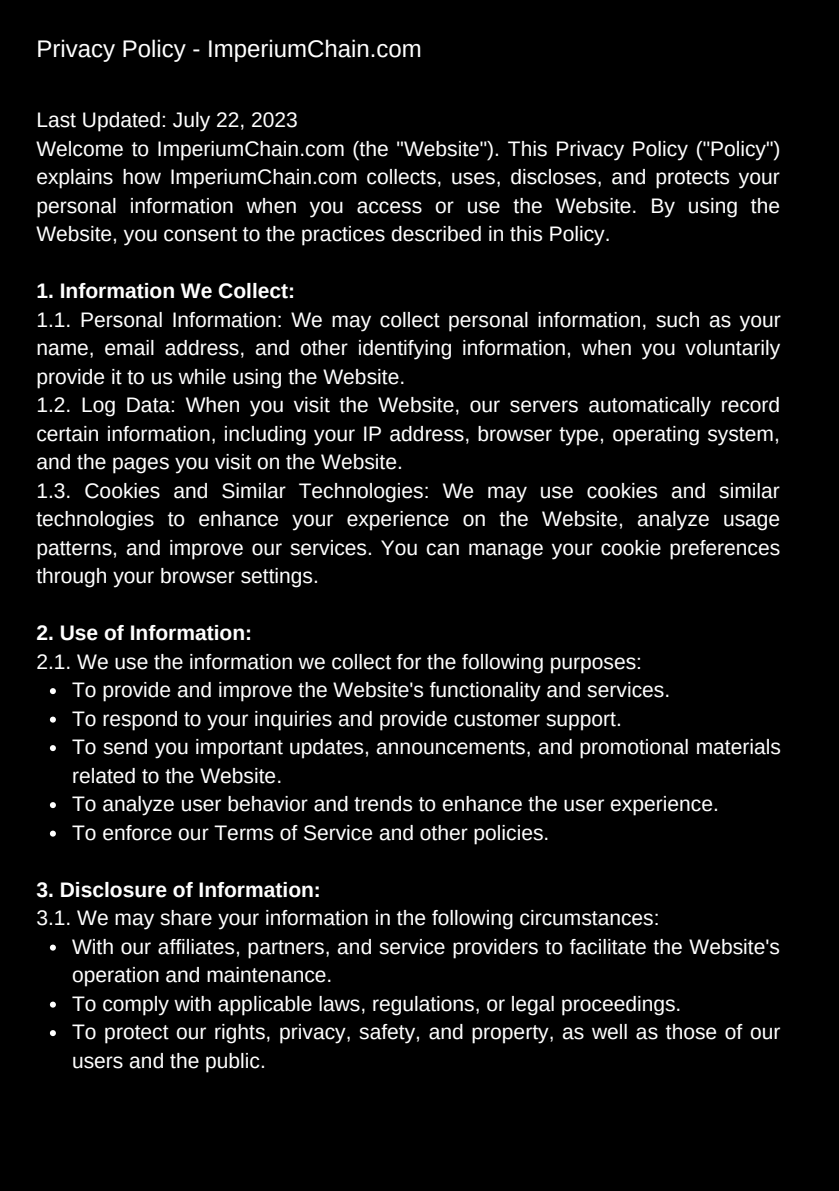
<style>
.page{position:relative;width:839px;height:1191px;background:#fff}
.page>*{position:absolute;margin:0;border:0;box-sizing:border-box;transform-origin:0 0}
.t1{font:24px "Arimo";color:#fff}
.t2{font:21px/28.4px "Arimo";color:#fff;text-align:justify}
.t3{font:700 21px "Arimo";color:#fff}
</style>
<div class="page">
<div style="left:0;top:0;width:838px;height:1191px;background:#000"></div>
<svg style="left:50px;top:688px;width:6px;height:6px"></svg>
<svg style="left:50px;top:717px;width:6px;height:6px"></svg>
<svg style="left:50px;top:745px;width:6px;height:6px"></svg>
<svg style="left:50px;top:802px;width:6px;height:6px"></svg>
<svg style="left:50px;top:831px;width:6px;height:6px"></svg>
<svg style="left:50px;top:945px;width:6px;height:6px"></svg>
<svg style="left:50px;top:1002px;width:6px;height:6px"></svg>
<svg style="left:50px;top:1030px;width:6px;height:6px"></svg>
<p class="t1" style="left:36px;top:35px;width:387px">Privacy Policy - ImperiumChain.com</p>
<p class="t2" style="left:36px;top:106px;width:263px">Last Updated: July 22, 2023</p>
<p class="t2" style="left:36px;top:134px;width:745px">Welcome to ImperiumChain.com (the "Website"). This Privacy Policy ("Policy") explains how ImperiumChain.com collects, uses, discloses, and protects your personal information when you access or use the Website. By using the Website, you consent to the practices described in this Policy.</p>
<p class="t3" style="left:36px;top:279px;width:260px">1. Information We Collect:</p>
<p class="t2" style="left:36px;top:305px;width:745px">1.1. Personal Information: We may collect personal information, such as your name, email address, and other identifying information, when you voluntarily provide it to us while using the Website.</p>
<p class="t2" style="left:36px;top:391px;width:745px">1.2. Log Data: When you visit the Website, our servers automatically record certain information, including your IP address, browser type, operating system, and the pages you visit on the Website.</p>
<p class="t2" style="left:36px;top:476px;width:745px">1.3. Cookies and Similar Technologies: We may use cookies and similar technologies to enhance your experience on the Website, analyze usage patterns, and improve our services. You can manage your cookie preferences through your browser settings.</p>
<p class="t3" style="left:36px;top:621px;width:217px">2. Use of Information:</p>
<p class="t2" style="left:36px;top:647px;width:607px">2.1. We use the information we collect for the following purposes:</p>
<p class="t2" style="left:72px;top:676px;width:599px">To provide and improve the Website's functionality and services.</p>
<p class="t2" style="left:72px;top:704px;width:551px">To respond to your inquiries and provide customer support.</p>
<p class="t2" style="left:72px;top:733px;width:710px">To send you important updates, announcements, and promotional materials related to the Website.</p>
<p class="t2" style="left:72px;top:790px;width:648px">To analyze user behavior and trends to enhance the user experience.</p>
<p class="t2" style="left:72px;top:818px;width:479px">To enforce our Terms of Service and other policies.</p>
<p class="t3" style="left:36px;top:878px;width:286px">3. Disclosure of Information:</p>
<p class="t2" style="left:36px;top:904px;width:624px">3.1. We may share your information in the following circumstances:</p>
<p class="t2" style="left:72px;top:932px;width:709px">With our affiliates, partners, and service providers to facilitate the Website's operation and maintenance.</p>
<p class="t2" style="left:72px;top:989px;width:610px">To comply with applicable laws, regulations, or legal proceedings.</p>
<p class="t2" style="left:72px;top:1018px;width:709px">To protect our rights, privacy, safety, and property, as well as those of our users and the public.</p>
</div>
